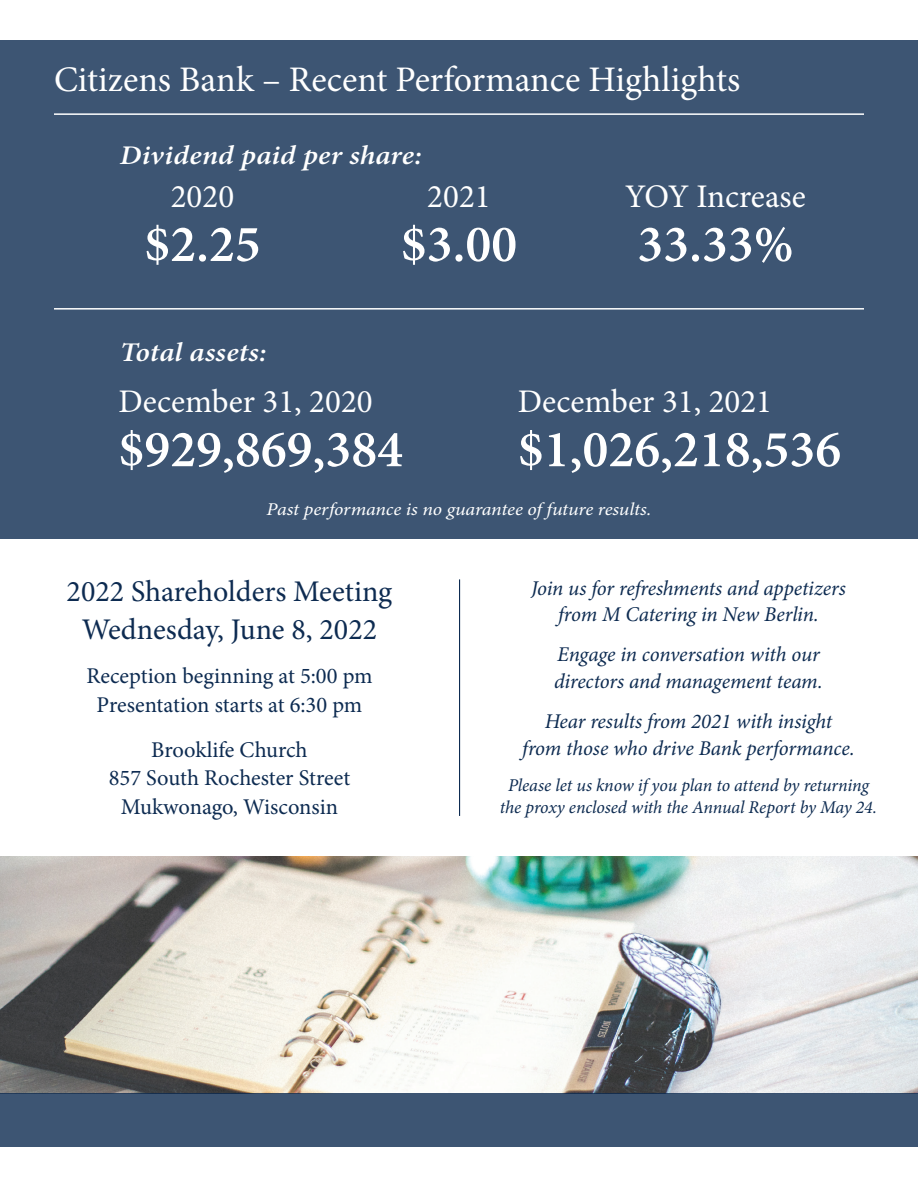
<style>
.page{position:relative;width:918px;height:1188px;background:#fff}
.page>*{position:absolute;margin:0;border:0;box-sizing:border-box;transform-origin:0 0}
.t1{font:600 52.5px "Minion Pro";color:#fff}
.t2{font:36px "Minion Pro";color:#fff}
.t3{font:33px "Minion Pro";color:#fff}
.t4{font:30px/37.5px "Minion Pro";color:#0d2b51;text-align:center}
.t5{font:italic 600 27px "Minion Pro";letter-spacing:.01em;color:#fff;scale:1.1 1}
.t6{font:22.5px/28.5px "Minion Pro";color:#0d2b51;text-align:center}
.t7{font:italic 21px/26.7px "Minion Pro";letter-spacing:-.01em;color:#0d2b51;text-align:center}
.t8{font:italic 18px/22.5px "Minion Pro";letter-spacing:-.01em;color:#0d2b51;text-align:center}
.t9{font:italic 18px "Minion Pro";letter-spacing:-.01em;color:#fff;scale:1.1 1}
</style>
<div class="page">
<div style="left:0;top:40px;width:918px;height:499px;background:#3d5573"></div>
<hr style="left:54px;top:113px;width:810px;height:2px;background:#fff">
<hr style="left:54px;top:308px;width:810px;height:2px;background:#fff">
<img style="left:0;top:856px;width:918px;height:238px">
<div style="left:0;top:1094px;width:918px;height:54px;background:#3d5573"></div>
<hr style="left:459px;top:579px;width:1px;height:237px;background:#0d2b51">
<h2 class="t2" style="left:54px;top:55px;width:688px">Citizens Bank – Recent Performance Highlights</h2>
<p class="t5" style="left:120px;top:137px;width:276px">Dividend paid per share:</p>
<h3 class="t3" style="left:171px;top:174px;width:65px">2020</h3>
<h1 class="t1" style="left:144px;top:208px;width:118px">$2.25</h1>
<h3 class="t3" style="left:427px;top:174px;width:65px">2021</h3>
<h1 class="t1" style="left:401px;top:208px;width:118px">$3.00</h1>
<h3 class="t3" style="left:625px;top:174px;width:182px">YOY Increase</h3>
<h1 class="t1" style="left:637px;top:208px;width:158px">33.33%</h1>
<p class="t5" style="left:120px;top:333px;width:135px">Total assets:</p>
<h3 class="t3" style="left:118px;top:380px;width:256px">December 31, 2020</h3>
<h1 class="t1" style="left:118px;top:413px;width:286px">$929,869,384</h1>
<p class="t9" style="left:267px;top:497px;width:351px">Past performance is no guarantee of future results.</p>
<h3 class="t3" style="left:518px;top:380px;width:256px">December 31, 2021</h3>
<h1 class="t1" style="left:518px;top:413px;width:325px">$1,026,218,536</h1>
<h3 class="t4" style="left:67px;top:573px;width:327px">2022 Shareholders Meeting<br>Wednesday, June 8, 2022</h3>
<p class="t6" style="left:86px;top:662px;width:288px">Reception beginning at 5:00 pm<br>Presentation starts at 6:30 pm</p>
<p class="t6" style="left:109px;top:735px;width:243px">Brooklife Church<br>857 South Rochester Street<br>Mukwonago, Wisconsin</p>
<p class="t7" style="left:531px;top:575px;width:316px">Join us for refreshments and appetizers from M Catering in New Berlin.</p>
<p class="t7" style="left:554px;top:641px;width:270px;text-align:left">Engage in conversation with our directors and management team.</p>
<p class="t7" style="left:522px;top:708px;width:334px">Hear results from 2021 with insight<br>from those who drive Bank performance.</p>
<p class="t8" style="left:500px;top:774px;width:379px">Please let us know if you plan to attend by returning the proxy enclosed with the Annual Report by May 24.</p>
</div>
